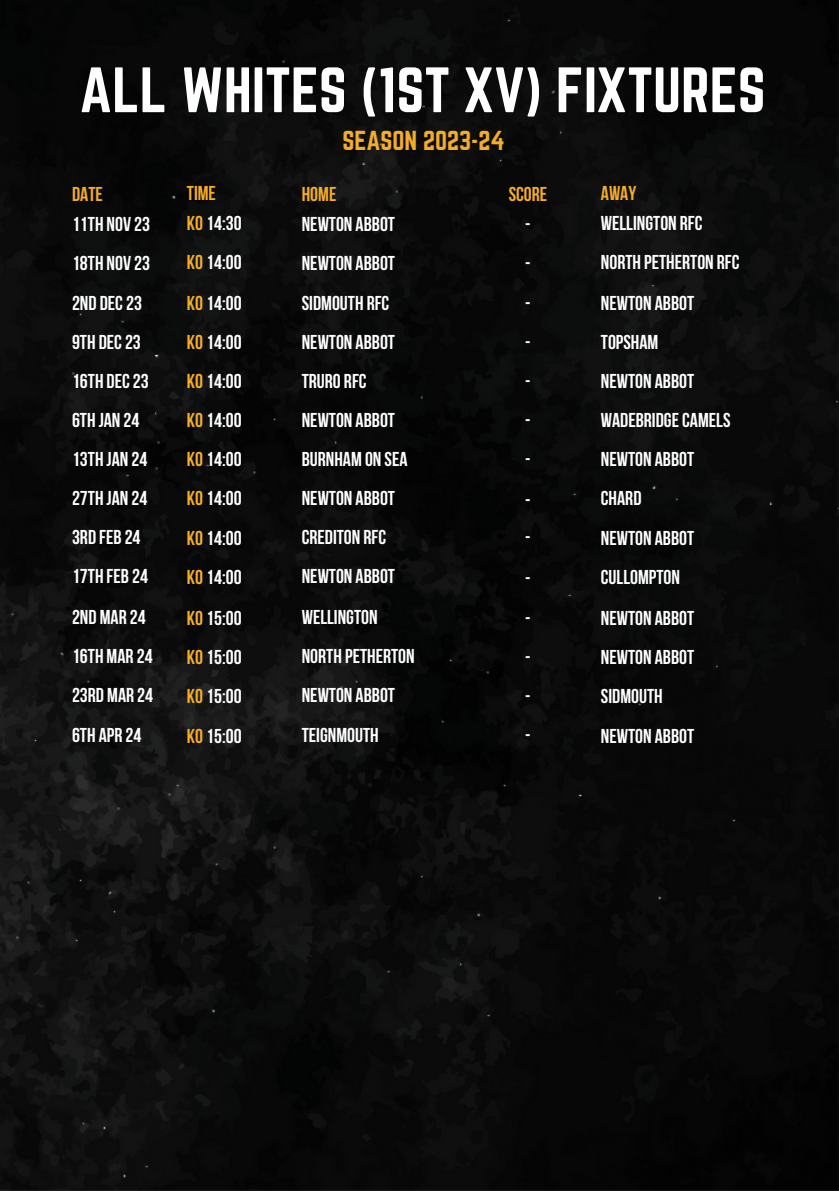
<style>
.page{position:relative;width:839px;height:1191px;background:#fff}
.page>*{position:absolute;margin:0;border:0;box-sizing:border-box;transform-origin:0 0}
.t1{font:56px "Norwester";color:#fff}
.t2{font:24px "Norwester";color:#f4ad29}
.t3{font:700 20px/39.6px "Bebas Neue";color:#fff;text-align:justify}
.t4{font:700 20px/30px "Bebas Neue";color:#f4ad29;text-align:center}
.s1{color:#fff}
.s2{color:#f4ad29}
.s3{color:#f4ae28}
</style>
<div class="page">
<img style="left:0;top:0;width:838px;height:1191px">
<h1 class="t1" style="left:79px;top:56px;width:687px">ALL WHITES (1ST XV) FIXTURES</h1>
<h1 class="t2" style="left:342px;top:126px;width:164px">SEASON 2023-24</h1>
<p class="t4" style="left:72px;top:181px;width:32px">DATE</p>
<p class="t3" style="left:72px;top:206px;width:80px">11TH NOV 23</p>
<p class="t3" style="left:72px;top:245px;width:80px">18TH NOV 23</p>
<p class="t3" style="left:72px;top:285px;width:71px">2ND DEC 23</p>
<p class="t3" style="left:72px;top:324px;width:70px">9TH DEC23</p>
<p class="t3" style="left:72px;top:363px;width:78px">16TH DEC23</p>
<p class="t3" style="left:72px;top:402px;width:69px">6TH JAN 24</p>
<p class="t3" style="left:72px;top:441px;width:77px">13TH JAN 24</p>
<p class="t3" style="left:72px;top:480px;width:77px">27TH JAN 24</p>
<p class="t3" style="left:72px;top:519px;width:70px">3RD FEB 24</p>
<p class="t3" style="left:72px;top:558px;width:77px">17TH FEB 24</p>
<p class="t3" style="left:72px;top:599px;width:75px">2ND MAR 24</p>
<p class="t3" style="left:72px;top:638px;width:82px">16TH MAR 24</p>
<p class="t3" style="left:72px;top:677px;width:83px">23RD MAR 24</p>
<p class="t3" style="left:72px;top:717px;width:71px">6TH APR 24</p>
<h2 class="t4" style="left:508px;top:181px;width:40px">SCORE <span class="s1">-</span></h2>
<h2 class="t3" style="left:525px;top:245px;width:7px">- - - - - - -</h2>
<h2 class="t3" style="left:525px;top:519px;width:7px">- - - - - -</h2>
<p class="t4" style="left:601px;top:180px;width:37px">AWAY</p>
<p class="t3" style="left:601px;top:206px;width:103px">WELLINGTON RFC</p>
<p class="t3" style="left:601px;top:245px;width:140px">NORTH PETHERTON RFC</p>
<p class="t3" style="left:601px;top:285px;width:95px">NEWTON ABBOT</p>
<p class="t3" style="left:601px;top:324px;width:59px">TOPSHAM</p>
<p class="t3" style="left:601px;top:363px;width:95px">NEWTON ABBOT</p>
<p class="t3" style="left:601px;top:402px;width:131px">WADEBRIDGECAMELS</p>
<p class="t3" style="left:601px;top:441px;width:95px">NEWTON ABBOT</p>
<p class="t3" style="left:601px;top:480px;width:42px">CHARD</p>
<p class="t3" style="left:601px;top:521px;width:95px">NEWTON ABBOT</p>
<p class="t3" style="left:601px;top:560px;width:81px">CULLOMPTON</p>
<p class="t3" style="left:601px;top:600px;width:95px">NEWTON ABBOT</p>
<p class="t3" style="left:601px;top:639px;width:95px">NEWTON ABBOT</p>
<p class="t3" style="left:601px;top:678px;width:63px">SIDMOUTH</p>
<p class="t3" style="left:601px;top:719px;width:95px">NEWTON ABBOT</p>
<p class="t4" style="left:302px;top:181px;width:36px">HOME</p>
<p class="t3" style="left:302px;top:206px;width:95px">NEWTON ABBOT</p>
<p class="t3" style="left:302px;top:245px;width:95px">NEWTON ABBOT</p>
<p class="t3" style="left:302px;top:285px;width:89px">SIDMOUTH RFC</p>
<p class="t3" style="left:302px;top:324px;width:95px">NEWTON ABBOT</p>
<p class="t3" style="left:302px;top:363px;width:66px">TRURO RFC</p>
<p class="t3" style="left:302px;top:402px;width:95px">NEWTON ABBOT</p>
<p class="t3" style="left:302px;top:441px;width:107px">BURNHAM ON SEA</p>
<p class="t3" style="left:302px;top:480px;width:95px">NEWTON ABBOT</p>
<p class="t3" style="left:302px;top:519px;width:86px">CREDITON RFC</p>
<p class="t3" style="left:302px;top:558px;width:95px">NEWTON ABBOT</p>
<p class="t3" style="left:302px;top:599px;width:77px">WELLINGTON</p>
<p class="t3" style="left:302px;top:638px;width:114px">NORTH PETHERTON</p>
<p class="t3" style="left:302px;top:677px;width:95px">NEWTON ABBOT</p>
<p class="t3" style="left:302px;top:717px;width:78px">TEIGNMOUTH</p>
<h2 class="t3" style="left:187px;top:180px;width:56px;line-height:30px"><span class="s2">TIME<br></span><span class="s3">KO</span> 14:30</h2>
<h2 class="t3" style="left:187px;top:245px;width:56px"><span class="s3">KO</span> 14:00<br><span class="s3">KO</span> 14:00<br><span class="s3">KO</span> 14:00<br><span class="s3">KO</span> 14:00<br><span class="s3">KO</span> 14:00<br><span class="s3">KO</span> 14:00<br><span class="s3">KO</span> 14:00<br><span class="s3">KO</span> 14:00<br><span class="s3">KO</span> 14:00<br><span class="s3">KO</span> 15:00<br><span class="s3">KO</span> 15:00<br><span class="s3">KO</span> 15:00<br><span class="s3">KO</span> 15:00</h2>
</div>
